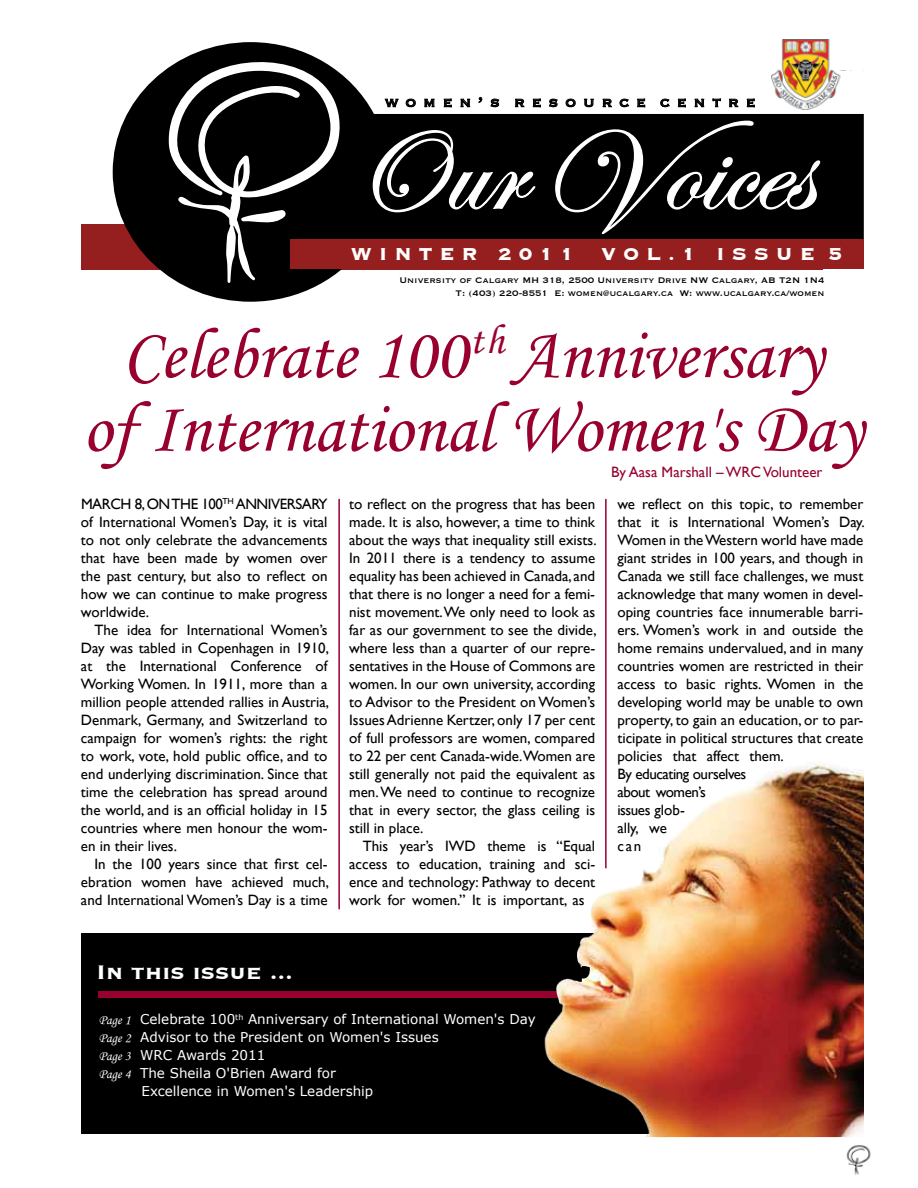
<style>
.page{position:relative;width:918px;height:1188px;background:#fff}
.page>*{position:absolute;margin:0;border:0;box-sizing:border-box;transform-origin:0 0}
.t1{font:72px/73.5px "Monotype Corsiva";color:#98002e;text-align:center}
.t2{font:700 25.5px "Copperplate";color:#fff}
.t3{font:700 22.5px "Copperplate";color:#fff}
.t4{font:17.1px "Copperplate";color:#000}
.t5{font:15px/18px "Gill Sans";color:#000;text-align:justify}
.t6{font:15px "Gill Sans";color:#98002e}
.t7{font:13.5px "Verdana";color:#fff}
.t8{font:10.5px/12.8px "Copperplate";color:#000;text-align:right}
.s1{font-family:"Monotype Corsiva"}
</style>
<div class="page">
<img style="left:846px;top:1145px;width:25px;height:30px">
<div style="left:81px;top:934px;width:768px;height:200px;background:#000"></div>
<hr style="left:338px;top:499px;width:2px;height:410px;background:#98002e">
<div style="left:81px;top:224px;width:742px;height:45px;background:#951e1e"></div>
<svg style="left:113px;top:42px;width:751px;height:260px"></svg>
<svg style="left:167px;top:50px;width:173px;height:234px"></svg>
<svg style="left:372px;top:129px;width:164px;height:84px"></svg>
<svg style="left:554px;top:120px;width:267px;height:115px;background:#242424"></svg>
<div style="left:290px;top:239px;width:574px;height:30px;background:#951e1e"></div>
<svg style="left:385px;top:98px;width:13px;height:10px"></svg>
<svg style="left:406px;top:99px;width:10px;height:8px"></svg>
<svg style="left:424px;top:99px;width:10px;height:8px"></svg>
<svg style="left:444px;top:99px;width:8px;height:8px"></svg>
<svg style="left:461px;top:99px;width:9px;height:8px"></svg>
<svg style="left:479px;top:97px;width:3px;height:6px"></svg>
<svg style="left:491px;top:99px;width:8px;height:8px"></svg>
<svg style="left:515px;top:99px;width:9px;height:8px"></svg>
<svg style="left:533px;top:99px;width:8px;height:8px"></svg>
<svg style="left:549px;top:99px;width:9px;height:8px"></svg>
<svg style="left:566px;top:99px;width:10px;height:8px"></svg>
<svg style="left:584px;top:99px;width:10px;height:8px"></svg>
<svg style="left:603px;top:99px;width:9px;height:8px"></svg>
<svg style="left:620px;top:99px;width:9px;height:8px"></svg>
<svg style="left:637px;top:99px;width:8px;height:8px"></svg>
<svg style="left:660px;top:99px;width:10px;height:8px"></svg>
<svg style="left:678px;top:99px;width:8px;height:8px"></svg>
<svg style="left:695px;top:99px;width:9px;height:8px"></svg>
<svg style="left:713px;top:98px;width:8px;height:9px"></svg>
<svg style="left:729px;top:99px;width:9px;height:8px"></svg>
<svg style="left:747px;top:99px;width:8px;height:8px"></svg>
<img style="left:772px;top:39px;width:92px;height:70px">
<div style="left:832px;top:33px;width:32px;height:37px;background:#fff"></div>
<div style="left:98px;top:991px;width:519px;height:7px;background:#98002e"></div>
<hr style="left:605px;top:499px;width:2px;height:369px;background:#98002e">
<img style="left:532px;top:761px;width:332px;height:376px">
<p class="t4" style="left:385px;top:91px;width:372px">w o m e n ’ s r e s o u r c e c e n t r e</p>
<h3 class="t3" style="left:351px;top:240px;width:493px">w i n t e r 2 0 1 1 V O L . 1 I S S U E 5</h3>
<p class="t8" style="left:400px;top:274px;width:427px">University of Calgary MH 318, 2500 University Drive NW Calgary, AB T2N 1N4<br>T: (403) 220-8551 E: women@ucalgary.ca W: www.ucalgary.ca/women</p>
<h1 class="t1" style="left:82px;top:318px;width:782px">Celebrate 100<sup>th</sup> Anniversary<br>of International Women's Day</h1>
<p class="t5" style="left:617px;top:495px;width:249px;text-align:left">we reflect on this topic, to remember that it is International Women’s Day.<br>Women in the Western world have made giant strides in 100 years, and though in<br>Canada we still face challenges, we must acknowledge that many women in devel&shy;oping countries face innumerable barri&shy;ers. Women’s work in and outside the home remains undervalued, and in many countries women are restricted in their access to basic rights. Women in the developing world may be unable to own property, to gain an education, or to par&shy;ticipate in political structures that create policies that affect them.<br>By educating ourselves<br>about women’s<br>issues glob-<br>ally, we<br>can</p>
<p class="t6" style="left:611px;top:463px;width:213px">By Aasa Marshall – WRC Volunteer</p>
<p class="t5" style="left:81px;top:495px;width:248px">March 8, on the 100<sup>th</sup> anniversary of International Women’s Day, it is vital to not only celebrate the advancements that have been made by women over the past century, but also to reflect on how we can continue to make progress worldwide.</p>
<p class="t5" style="left:81px;top:621px;width:250px;text-indent:14px">The idea for International Women’s Day was tabled in Copenhagen in 1910, at the International Conference of Working Women. In 1911, more than a million people attended rallies in Austria, Denmark, Germany, and Switzerland to campaign for women’s rights: the right to work, vote, hold public office, and to end underlying discrimination. Since that time the celebration has spread around the world, and is an official holiday in 15 countries where men honour the wom&shy;en in their lives.</p>
<p class="t5" style="left:81px;top:855px;width:250px;text-indent:14px">In the 100 years since that first cel&shy;ebration women have achieved much, and International Women’s Day is a time</p>
<p class="t5" style="left:349px;top:495px;width:249px">to reflect on the progress that has been made. It is also, however, a time to think about the ways that inequality still exists.<br>In 2011 there is a tendency to assume equality has been achieved in Canada, and that there is no longer a need for a femi&shy;nist movement. We only need to look as far as our government to see the divide, where less than a quarter of our repre&shy;sentatives in the House of Commons are women. In our own university, according to Advisor to the President on Women’s Issues Adrienne Kertzer, only 17 per cent of full professors are women, compared to 22 per cent Canada-wide.Women are still generally not paid the equivalent as men. We need to continue to recognize that in every sector, the glass ceiling is still in place.</p>
<p class="t5" style="left:349px;top:837px;width:248px;text-indent:14px">This year’s IWD theme is “Equal access to education, training and sci&shy;ence and technology: Pathway to decent work for women.” It is important, as</p>
<h2 class="t2" style="left:96px;top:956px;width:198px">In this issue ...</h2>
<p class="t7" style="left:99px;top:1011px;width:439px"><span class="s1">Page 1</span> Celebrate 100<sup>th</sup> Anniversary of International Women's Day</p>
<p class="t7" style="left:99px;top:1029px;width:341px"><span class="s1">Page 2</span> Advisor to the President on Women's Issues</p>
<p class="t7" style="left:99px;top:1047px;width:168px"><span class="s1">Page 3</span> WRC Awards 2011</p>
<p class="t7" style="left:99px;top:1065px;width:239px"><span class="s1">Page 4</span> The Sheila O'Brien Award for</p>
<p class="t7" style="left:142px;top:1083px;width:233px">Excellence in Women's Leadership</p>
</div>
